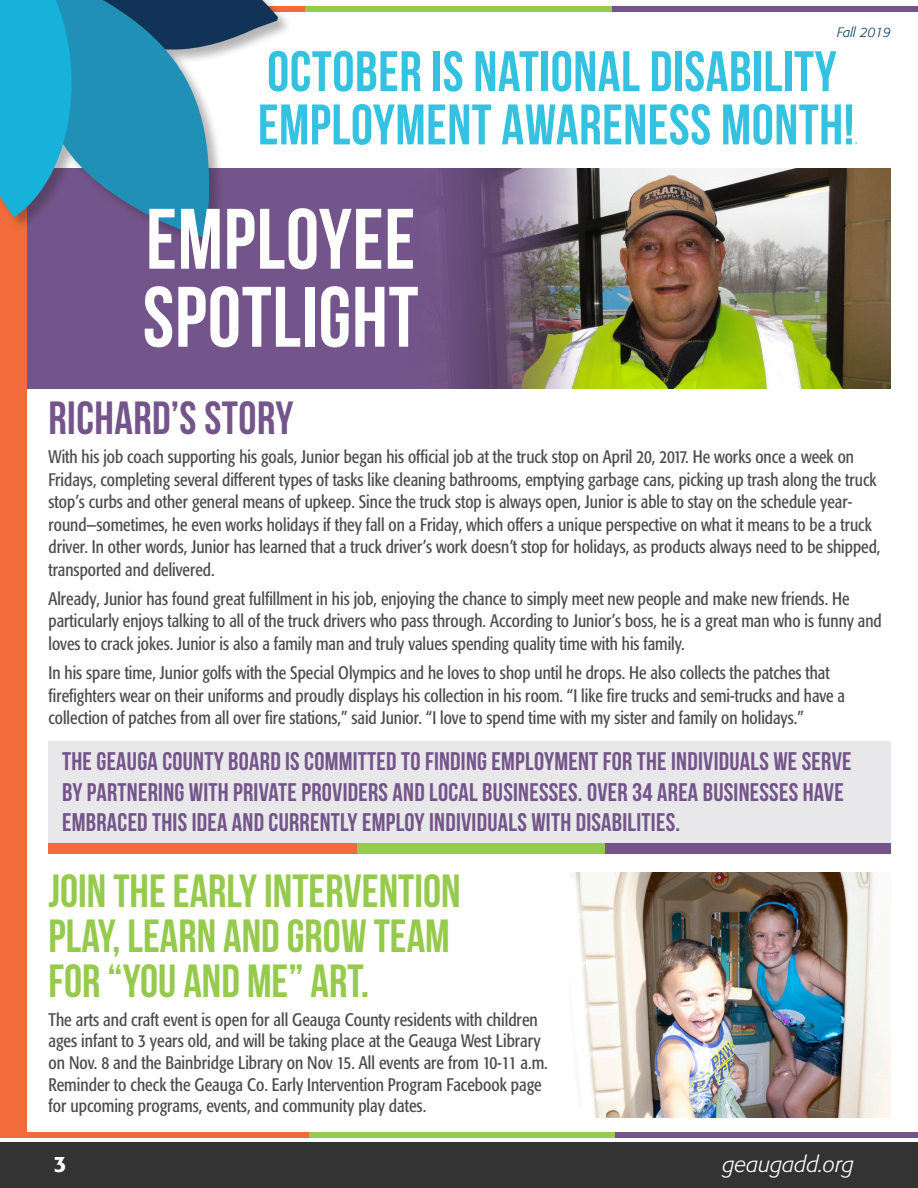
<style>
.page{position:relative;width:918px;height:1188px;background:#fff}
.page>*{position:absolute;margin:0;border:0;box-sizing:border-box;transform-origin:0 0}
.t1{font:700 85.5px/78px "Bebas Neue";letter-spacing:.01em;color:#fff}
.t2{font:700 57px "Bebas Neue";letter-spacing:.01em;color:#35c2e0}
.t3{font:700 46.5px/45px "Bebas Neue";color:#95ca4d}
.t4{font:700 46.5px "Bebas Neue";letter-spacing:.01em;color:#74558b}
.Copy{font:700 25.5px/30.6px "Bebas Neue";letter-spacing:.01em;color:#74558b}
.t5{font:italic 300 22.2px "Formata";color:#fff}
.t6{font:500 22.2px "Formata";color:#fff}
.Copy-2{font:condensed 18px/22.5px "Formata";color:#4b4c4d;scale:.95 1}
.Copy-3{font:condensed 18px/21.6px "Formata";color:#4b4c4d;scale:.96 1}
.t7{font:condensed 15px "Formata";color:#66cbe5;scale:.96 1}
.t8{font:italic 300 13.5px "Formata";letter-spacing:-.01em;color:#003a5d}
</style>
<div class="page">
<div style="left:0;top:1143px;width:918px;height:45px;background:#333"></div>
<div style="left:49px;top:741px;width:842px;height:105px;background:#e8e8ea"></div>
<div style="left:27px;top:168px;width:864px;height:221px;background:#74558b"></div>
<div style="left:49px;top:843px;width:308px;height:11px;background:#f26c3b"></div>
<div style="left:358px;top:843px;width:247px;height:11px;background:#95ca4d"></div>
<div style="left:605px;top:843px;width:286px;height:11px;background:#74558b"></div>
<div style="left:0;top:1132px;width:309px;height:5px;background:#f26c3b"></div>
<div style="left:309px;top:1132px;width:306px;height:5px;background:#95ca4d"></div>
<div style="left:615px;top:1132px;width:303px;height:5px;background:#74558b"></div>
<div style="left:0;top:0;width:27px;height:1132px;background:#f26c3b"></div>
<div style="left:0;top:6px;width:306px;height:6px;background:#f26c3b"></div>
<div style="left:306px;top:6px;width:306px;height:6px;background:#95ca4d"></div>
<div style="left:612px;top:6px;width:306px;height:6px;background:#74558b"></div>
<img style="left:569px;top:873px;width:322px;height:245px">
<img style="left:447px;top:168px;width:444px;height:221px">
<div style="left:0;top:0;width:293px;height:253px;background:#231f20;opacity:.33"></div>
<svg style="left:30px;top:217px;width:192px;height:21px"></svg>
<svg style="left:0;top:0;width:278px;height:217px"></svg>
<p class="t8" style="left:837px;top:24px;width:55px">Fall 2019</p>
<p class="t2" style="left:267px;top:40px;width:571px">OCTOBER IS NATIONAL DISABILITY</p>
<p class="t2" style="left:258px;top:93px;width:598px">EMPLOYMENT AWARENESS MONTH!</p>
<p class="t7" style="left:855px;top:130px;width:5px">.</p>
<p class="t1" style="left:143px;top:199px;width:277px">EMPLOYEE<br>SPOTLIGHT</p>
<p class="t4" style="left:49px;top:392px;width:246px">RICHARD’S STORY</p>
<p class="Copy-2" style="left:49px;top:446px;width:877px">With his job coach supporting his goals, Junior began his official job at the truck stop on April 20, 2017. He works once a week on Fridays, completing several different types of tasks like cleaning bathrooms, emptying garbage cans, picking up trash along the truck stop’s curbs and other general means of upkeep. Since the truck stop is always open, Junior is able to stay on the schedule year&shy;round—sometimes, he even works holidays if they fall on a Friday, which offers a unique perspective on what it means to be a truck driver. In other words, Junior has learned that a truck driver’s work doesn’t stop for holidays, as products always need to be shipped, transported and delivered.</p>
<p class="Copy-2" style="left:49px;top:588px;width:879px">Already, Junior has found great fulfillment in his job, enjoying the chance to simply meet new people and make new friends. He particularly enjoys talking to all of the truck drivers who pass through. According to Junior’s boss, he is a great man who is funny and loves to crack jokes. Junior is also a family man and truly values spending quality time with his family.</p>
<p class="Copy-2" style="left:49px;top:662px;width:840px">In his spare time, Junior golfs with the Special Olympics and he loves to shop until he drops. He also collects the patches that firefighters wear on their uniforms and proudly displays his collection in his room. “I like fire trucks and semi-trucks and have a collection of patches from all over fire stations,” said Junior. “I love to spend time with my sister and family on holidays.”</p>
<p class="Copy" style="left:62px;top:746px;width:791px">THE GEAUGA COUNTY BOARD IS COMMITTED TO FINDING EMPLOYMENT FOR THE INDIVIDUALS WE SERVE<br>BY PARTNERING WITH PRIVATE PROVIDERS AND LOCAL BUSINESSES. OVER 34 AREA BUSINESSES HAVE<br>EMBRACED THIS IDEA AND CURRENTLY EMPLOY INDIVIDUALS WITH DISABILITIES.</p>
<p class="t3" style="left:49px;top:868px;width:414px">JOIN THE EARLY INTERVENTION<br>PLAY, LEARN AND GROW TEAM<br>FOR “YOU AND ME” ART.</p>
<p class="Copy-3" style="left:49px;top:1009px;width:522px">The arts and craft event is open for all Geauga County residents with children ages infant to 3 years old, and will be taking place at the Geauga West Library on Nov. 8 and the Bainbridge Library on Nov 15. All events are from 10-11 a.m.<br>Reminder to check the Geauga Co. Early Intervention Program Facebook page for upcoming programs, events, and community play dates.</p>
<p class="t6" style="left:54px;top:1150px;width:14px">3</p>
<p class="t5" style="left:723px;top:1151px;width:133px">geaugadd.org</p>
</div>
